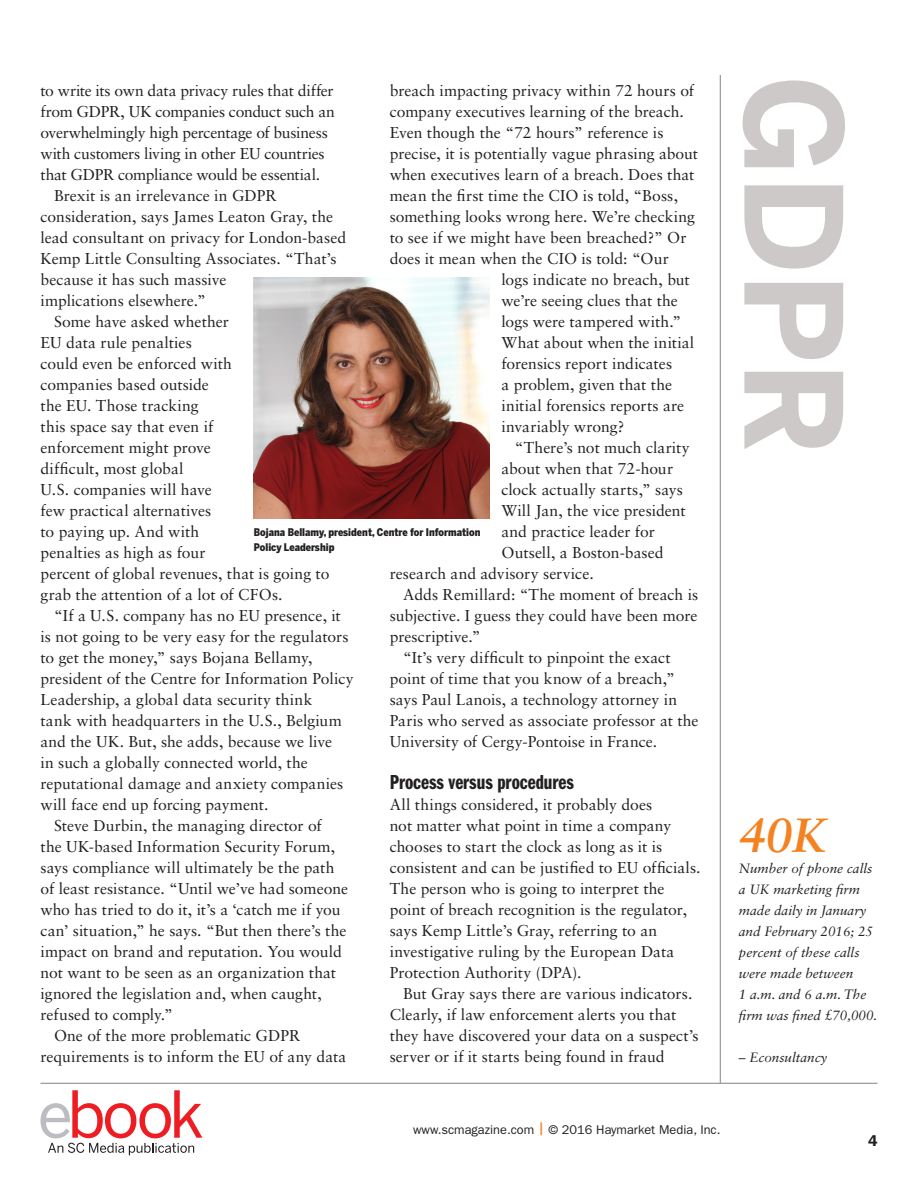
<style>
.page{position:relative;width:918px;height:1188px;background:#fff}
.page>*{position:absolute;margin:0;border:0;box-sizing:border-box;transform-origin:0 0}
.t1{font:700 133.5px "Benton Sans";color:#cdc9c8}
.factoid-copy{font:italic 700 48px "Sabon LT Std";color:#f58220}
.copy-subhead{font:21px "ITC Franklin Gothic Std Dm Cp";color:#231f20}
.copy-indent{font:15.75px/21px "Sabon LT Std";color:#231f20}
.copy-no_indent{font:15.75px/21px "Sabon LT Std";color:#231f20}
.copy-indent-2{font:15.75px/21px "Sabon LT Std";letter-spacing:-.02em;color:#231f20}
.t2{font:600 15.75px "ITC Franklin Gothic Std";color:#231f20}
.factoid-copy-2{font:italic 13.5px/21px "Sabon LT Std";color:#231f20}
.t3{font:12.75px "ITC Franklin Gothic Std";color:#231f20}
.t4{font:900 10.5px/15px "Benton Sans Cond";color:#231f20}
.s1{font-weight:500;color:#f58220}
</style>
<div class="page">
<hr style="left:40px;top:1083px;width:838px;height:1px;background:#808285">
<hr style="left:720px;top:75px;width:1px;height:1008px;background:#808285">
<img style="left:254px;top:278px;width:235px;height:241px">
<svg style="left:41px;top:1090px;width:161px;height:65px"></svg>
<p class="copy-indent-2" style="left:40px;top:80px;width:296px">to write its own data privacy rules that differ from GDPR, UK companies conduct such an overwhelmingly high percentage of business with customers living in other EU countries that GDPR compliance would be essential.</p>
<p class="copy-indent" style="left:40px;top:185px;width:307px;text-indent:14px">Brexit is an irrelevance in GDPR consideration, says James Leaton Gray, the lead consultant on privacy for London-based Kemp Little Consulting Associates. “That’s because it has such massive<br>implications elsewhere.”</p>
<p class="copy-indent" style="left:40px;top:311px;width:290px;text-indent:14px">Some have asked whether<br>EU data rule penalties<br>could even be enforced with<br>companies based outside<br>the EU. Those tracking<br>this space say that even if<br>enforcement might prove<br>difficult, most global<br>U.S. companies will have<br>few practical alternatives<br>to paying up. And with<br>penalties as high as four<br>percent of global revenues, that is going to grab the attention of a lot of CFOs.</p>
<p class="copy-indent" style="left:40px;top:605px;width:315px;text-indent:14px">“If a U.S. company has no EU presence, it is not going to be very easy for the regulators to get the money,” says Bojana Bellamy, president of the Centre for Information Policy Leadership, a global data security think<br>tank with headquarters in the U.S., Belgium and the UK. But, she adds, because we live<br>in such a globally connected world, the reputational damage and anxiety companies will face end up forcing payment.</p>
<p class="copy-indent" style="left:40px;top:815px;width:309px;text-indent:14px">Steve Durbin, the managing director of<br>the UK-based Information Security Forum, says compliance will ultimately be the path of least resistance. “Until we’ve had someone who has tried to do it, it’s a ‘catch me if you can’ situation,” he says. “But then there’s the impact on brand and reputation. You would not want to be seen as an organization that ignored the legislation and, when caught, refused to comply.”</p>
<p class="copy-indent" style="left:40px;top:1025px;width:308px;text-indent:14px">One of the more problematic GDPR requirements is to inform the EU of any data</p>
<p class="copy-indent" style="left:390px;top:80px;width:306px">breach impacting privacy within 72 hours of</p>
<p class="copy-indent" style="left:390px;top:101px;width:296px">company executives learning of the breach.</p>
<p class="copy-indent" style="left:390px;top:122px;width:275px">Even though the “72 hours” reference is</p>
<p class="copy-indent" style="left:390px;top:143px;width:310px">precise, it is potentially vague phrasing about</p>
<p class="copy-indent" style="left:390px;top:164px;width:306px">when executives learn of a breach. Does that</p>
<p class="copy-indent" style="left:390px;top:185px;width:290px">mean the first time the CIO is told, “Boss,</p>
<p class="copy-indent" style="left:390px;top:206px;width:307px">something looks wrong here. We’re checking</p>
<p class="copy-indent" style="left:390px;top:227px;width:298px">to see if we might have been breached?” Or</p>
<p class="copy-indent" style="left:390px;top:248px;width:281px">does it mean when the CIO is told: “Our</p>
<p class="copy-indent" style="left:501px;top:269px;width:190px">logs indicate no breach, but</p>
<p class="copy-indent" style="left:501px;top:290px;width:178px">we’re seeing clues that the</p>
<p class="copy-indent" style="left:501px;top:311px;width:181px">logs were tampered with.”</p>
<p class="copy-indent" style="left:501px;top:332px;width:194px">What about when the initial</p>
<p class="copy-indent" style="left:501px;top:353px;width:172px">forensics report indicates</p>
<p class="copy-indent" style="left:501px;top:374px;width:172px">a problem, given that the</p>
<p class="copy-indent" style="left:501px;top:395px;width:184px">initial forensics reports are</p>
<p class="copy-indent" style="left:501px;top:416px;width:125px">invariably wrong?</p>
<p class="copy-indent" style="left:515px;top:437px;width:176px">“There’s not much clarity</p>
<p class="copy-indent" style="left:501px;top:458px;width:173px">about when that 72-hour</p>
<p class="copy-indent" style="left:501px;top:479px;width:183px">clock actually starts,” says</p>
<p class="copy-indent" style="left:501px;top:500px;width:186px">Will Jan, the vice president</p>
<p class="copy-indent" style="left:501px;top:521px;width:155px">and practice leader for</p>
<p class="copy-indent" style="left:501px;top:542px;width:164px">Outsell, a Boston-based</p>
<p class="copy-indent" style="left:390px;top:563px;width:206px">research and advisory service.</p>
<p class="copy-indent" style="left:390px;top:584px;width:310px;text-align:justify;text-indent:14px">Adds Remillard: “The moment of breach is subjective. I guess they could have been more prescriptive.”</p>
<p class="copy-indent" style="left:390px;top:647px;width:310px;text-indent:14px">“It’s very difficult to pinpoint the exact point of time that you know of a breach,” says Paul Lanois, a technology attorney in Paris who served as associate professor at the University of Cergy-Pontoise in France.</p>
<p class="copy-subhead" style="left:390px;top:770px;width:186px">Process versus procedures</p>
<p class="copy-no_indent" style="left:390px;top:794px;width:312px">All things considered, it probably does<br>not matter what point in time a company chooses to start the clock as long as it is consistent and can be justified to EU officials.<br>The person who is going to interpret the point of breach recognition is the regulator, says Kemp Little’s Gray, referring to an investigative ruling by the European Data Protection Authority (DPA).</p>
<p class="copy-indent" style="left:390px;top:983px;width:311px;text-indent:14px">But Gray says there are various indicators.<br>Clearly, if law enforcement alerts you that they have discovered your data on a suspect’s server or if it starts being found in fraud</p>
<p class="t4" style="left:254px;top:525px;width:228px">Bojana Bellamy, president, Centre for Information<br>Policy Leadership</p>
<p class="t1" style="left:873px;top:75px;width:382px;rotate:90deg">GDPR</p>
<p class="factoid-copy" style="left:739px;top:806px;width:88px">40K</p>
<p class="factoid-copy-2" style="left:739px;top:858px;width:140px">Number of phone calls a UK marketing firm made daily in January and February 2016; 25 percent of these calls were made between<br>1 a.m. and 6 a.m. The firm was fined £70,000.</p>
<p class="factoid-copy-2" style="left:739px;top:1047px;width:90px">– Econsultancy</p>
<p class="t3" style="left:413px;top:1122px;width:309px">www.scmagazine.com <span class="s1">|</span> © 2016 Haymarket Media, Inc.</p>
<p class="t2" style="left:868px;top:1131px;width:11px">4</p>
</div>
